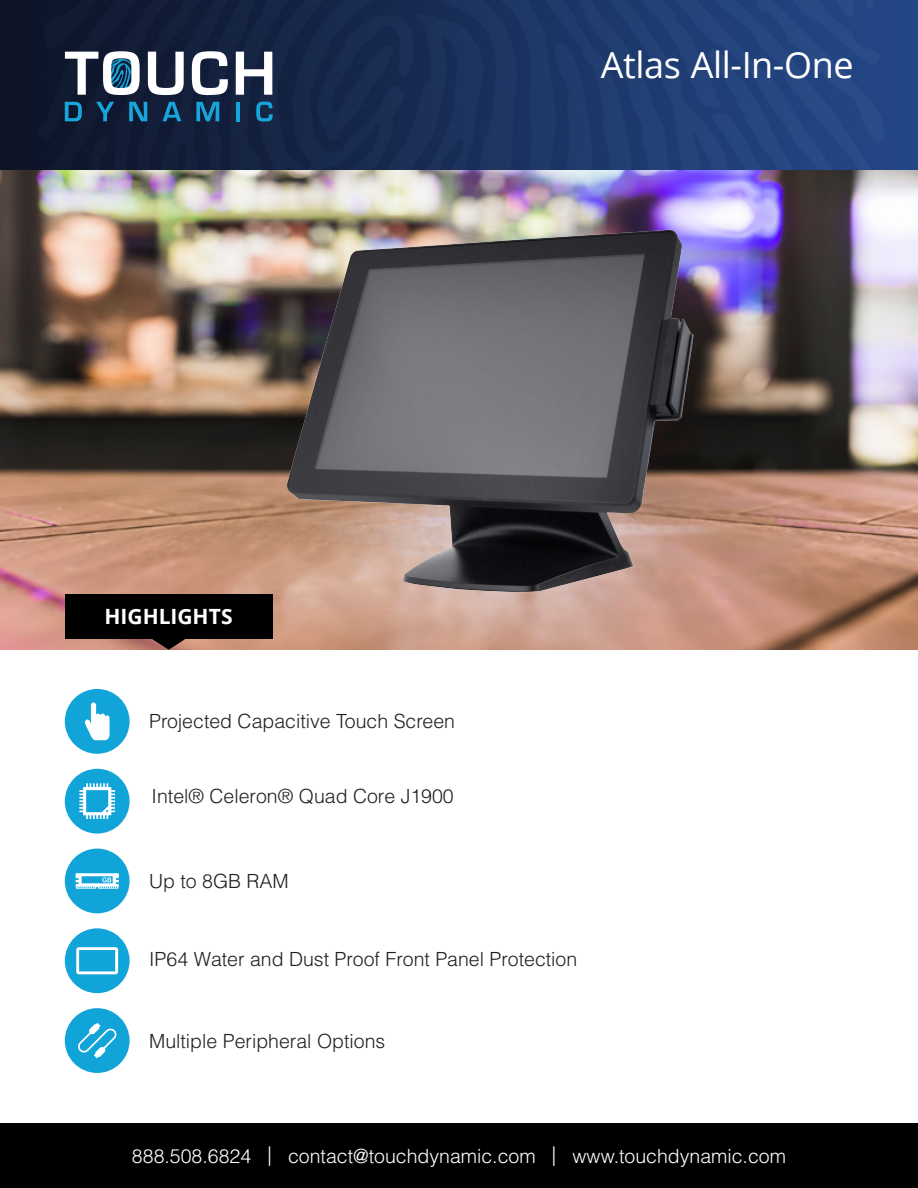
<style>
.page{position:relative;width:918px;height:1188px;background:#fff}
.page>*{position:absolute;margin:0;border:0;box-sizing:border-box;transform-origin:0 0}
.t1{font:36px "Open Sans";letter-spacing:-.01em;color:#fff}
.t2{font:700 21px "Open Sans";color:#fff}
.t3{font:300 19.5px "Helvetica LT Std";color:#231f20}
.t4{font:300 19.5px "Helvetica LT Std";color:#fff}
</style>
<div class="page">
<div style="left:0;top:1123px;width:918px;height:65px;background:#000"></div>
<img style="left:0;top:0;width:918px;height:171px">
<svg style="left:65px;top:51px;width:75px;height:44px"></svg>
<svg style="left:148px;top:52px;width:36px;height:43px"></svg>
<svg style="left:192px;top:51px;width:36px;height:45px"></svg>
<svg style="left:236px;top:52px;width:36px;height:43px"></svg>
<svg style="left:65px;top:102px;width:17px;height:19px"></svg>
<svg style="left:96px;top:102px;width:18px;height:19px"></svg>
<svg style="left:129px;top:102px;width:18px;height:19px"></svg>
<svg style="left:163px;top:102px;width:18px;height:19px"></svg>
<svg style="left:196px;top:102px;width:23px;height:19px"></svg>
<hr style="left:236px;top:102px;width:4px;height:19px;background:#16a6dc">
<svg style="left:256px;top:102px;width:17px;height:20px"></svg>
<div style="left:65px;top:849px;width:65px;height:64px;background:#11a4d9;border-radius:50%"></div>
<div style="left:65px;top:689px;width:65px;height:65px;background:#11a4d9;border-radius:50%"></div>
<svg style="left:84px;top:702px;width:26px;height:38px"></svg>
<div style="left:65px;top:928px;width:65px;height:65px;background:#11a4d9;border-radius:50%"></div>
<svg style="left:76px;top:947px;width:42px;height:27px"></svg>
<div style="left:65px;top:769px;width:65px;height:65px;background:#11a4d9;border-radius:50%"></div>
<svg style="left:79px;top:783px;width:36px;height:36px"></svg>
<div style="left:65px;top:1008px;width:65px;height:65px;background:#11a4d9;border-radius:50%"></div>
<svg style="left:78px;top:1023px;width:38px;height:35px"></svg>
<svg style="left:76px;top:873px;width:43px;height:16px"></svg>
<img style="left:0;top:171px;width:918px;height:479px">
<div style="left:65px;top:594px;width:208px;height:45px;background:#000"></div>
<svg style="left:147px;top:639px;width:43px;height:11px"></svg>
<img style="left:276px;top:213px;width:423px;height:391px">
<p class="t1" style="left:601px;top:41px;width:254px">Atlas All-In-One</p>
<p class="t2" style="left:105px;top:602px;width:130px">HIGHLIGHTS</p>
<p class="t3" style="left:149px;top:709px;width:308px">Projected Capacitive Touch Screen</p>
<p class="t3" style="left:152px;top:784px;width:304px">Intel® Celeron® Quad Core J1900</p>
<p class="t3" style="left:149px;top:869px;width:141px">Up to 8GB RAM</p>
<p class="t3" style="left:149px;top:947px;width:430px">IP64 Water and Dust Proof Front Panel Protection</p>
<p class="t3" style="left:149px;top:1028px;width:238px">Multiple Peripheral Options</p>
<p class="t4" style="left:132px;top:1144px;width:656px">888.508.6824 | contact@touchdynamic.com | www.touchdynamic.com</p>
</div>
